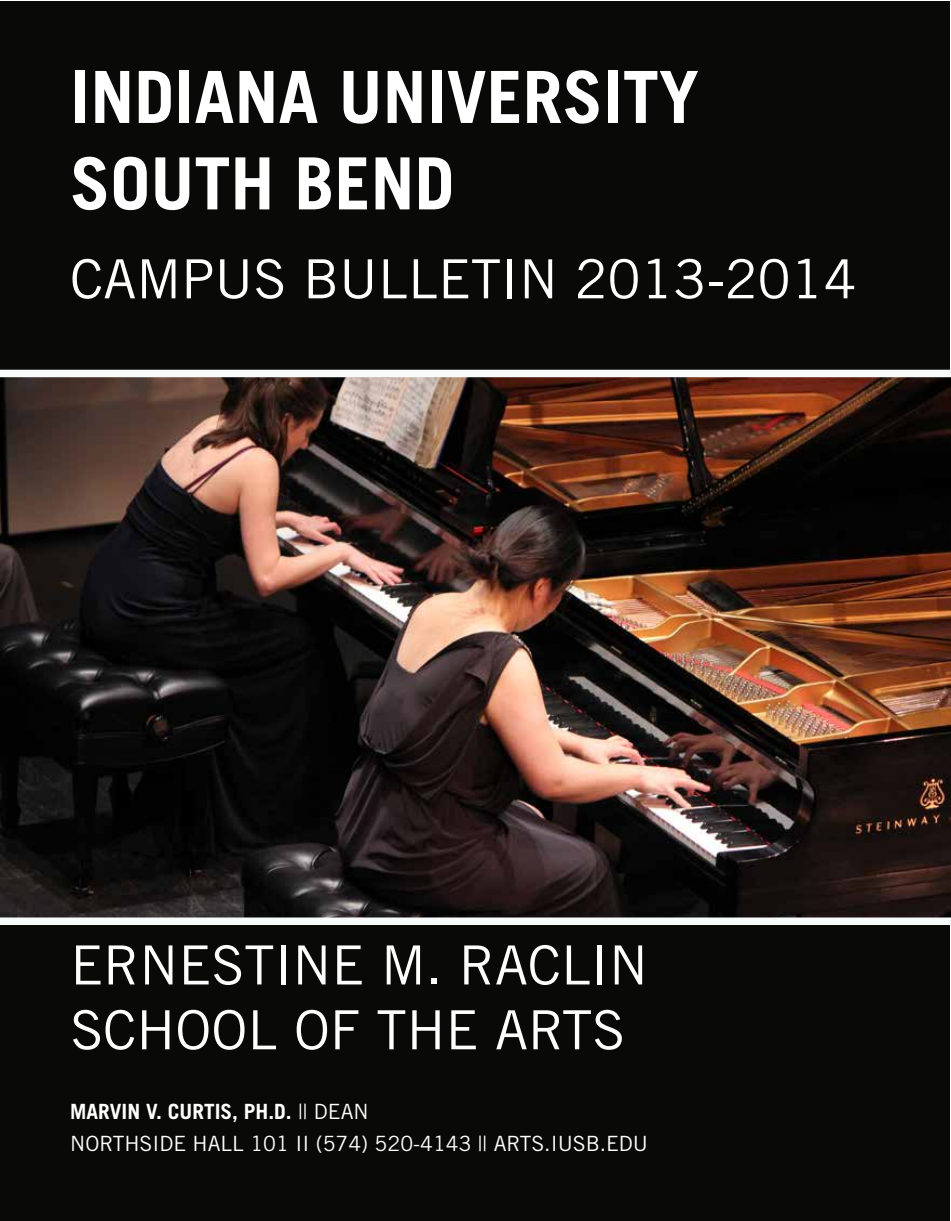
<style>
.page{position:relative;width:951px;height:1221px;background:#fff}
.page>*{position:absolute;margin:0;border:0;box-sizing:border-box;transform-origin:0 0}
.t1{font:700 72px/86.4px "Trade Gothic LT Std";color:#fff}
.t2{font:54px/64.8px "Trade Gothic LT Std";color:#fff}
.t3{font:21px/31.3px "Trade Gothic LT Std";color:#fff}
.s1{font-weight:700}
</style>
<div class="page">
<div style="left:1px;top:1px;width:949px;height:1219px;background:#090907"></div>
<img style="left:0;top:377px;width:950px;height:540px">
<div style="left:0;top:370px;width:950px;height:7px;background:#f9fbfb"></div>
<div style="left:0;top:917px;width:950px;height:8px;background:#f9fbfb"></div>
<h1 class="t1" style="left:70px;top:53px;width:630px">INDIANA UNIVERSITY<br>SOUTH BEND</h1>
<h2 class="t2" style="left:70px;top:246px;width:787px">CAMPUS BULLETIN 2013-2014</h2>
<h2 class="t2" style="left:70px;top:932px;width:579px">ERNESTINE M. RACLIN<br>SCHOOL OF THE ARTS</h2>
<p class="t3" style="left:70px;top:1095px;width:579px"><span class="s1">MARVIN V. CURTIS, PH.D.</span> || DEAN<br>NORTHSIDE HALL 101 II (574) 520-4143 || ARTS.IUSB.EDU</p>
</div>
